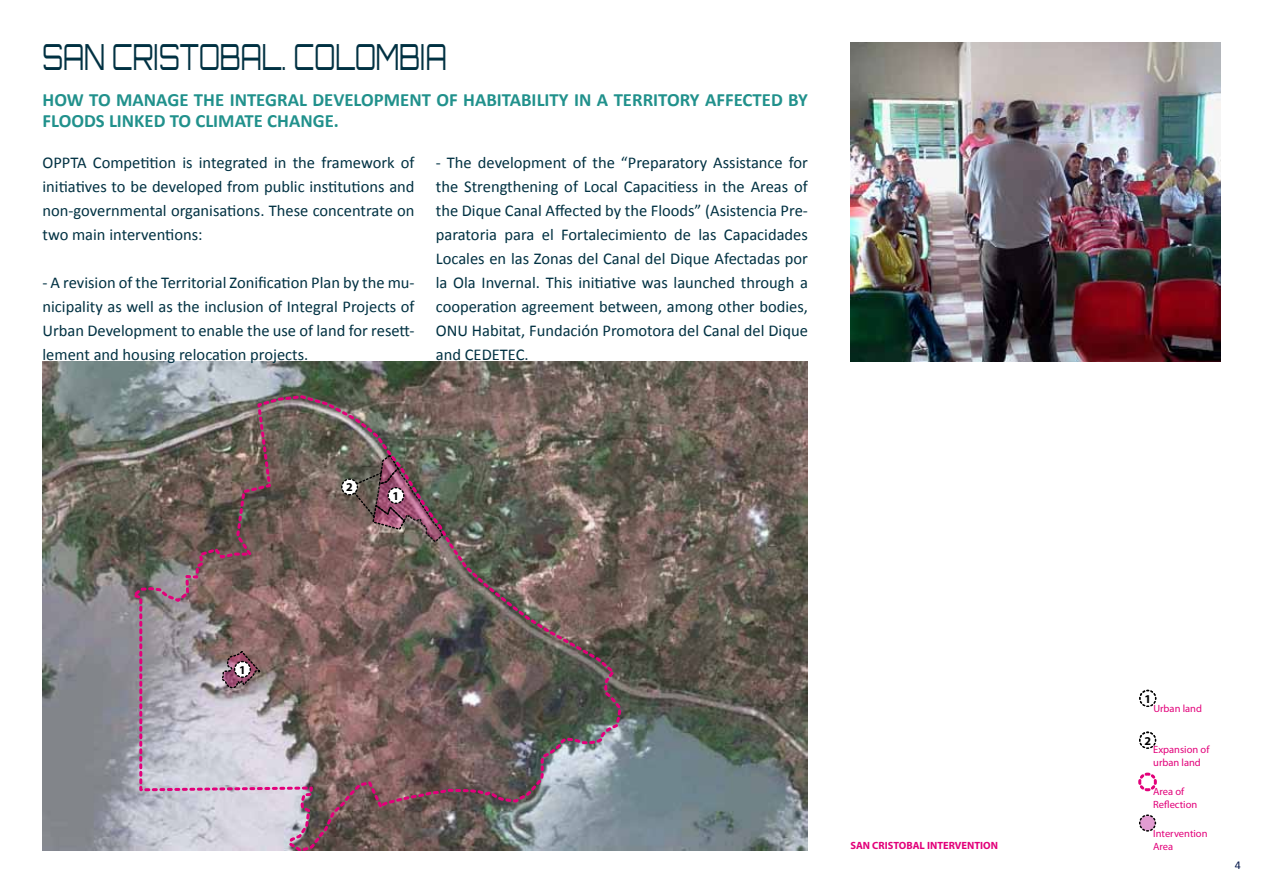
<style>
.page{position:relative;width:1263px;height:893px;background:#fff}
.page>*{position:absolute;margin:0;border:0;box-sizing:border-box;transform-origin:0 0}
.t1{font:36px "Orbitron";color:#003142;scale:.7 1}
.t2{font:700 18.75px/21px "Calibri";color:#21918c}
.t3{font:16.5px/24px "Calibri";color:#003142;text-align:justify}
.t4{font:700 12px "Myriad Pro";color:#000}
.t5{font:12px "Calibri";color:#001448}
.t6{font:10.5px/12.6px "Myriad Pro";color:#e2007a}
.t7{font:700 10.5px "Myriad Pro";color:#e2007a}
</style>
<div class="page">
<svg style="left:1138px;top:772px;width:19px;height:20px"></svg>
<svg style="left:1139px;top:814px;width:18px;height:18px"></svg>
<img style="left:850px;top:43px;width:370px;height:318px">
<img style="left:43px;top:361px;width:765px;height:489px">
<img style="left:128px;top:394px;width:495px;height:456px">
<svg style="left:1139px;top:731px;width:18px;height:18px"></svg>
<svg style="left:1139px;top:689px;width:18px;height:18px"></svg>
<svg style="left:221px;top:650px;width:42px;height:39px;background:#93727c"></svg>
<img style="left:340px;top:454px;width:104px;height:91px">
<h1 class="t1" style="left:43px;top:33px;width:579px">SAN CRISTOBAL. COLOMBIA</h1>
<p class="t2" style="left:43px;top:89px;width:767px">HOW TO MANAGE THE INTEGRAL DEVELOPMENT OF HABITABILITY IN A TERRITORY AFFECTED BY<br>FLOODS LINKED TO CLIMATE CHANGE.</p>
<p class="t3" style="left:43px;top:150px;width:374px">OPPTA Competition is integrated in the framework of initiatives to be developed from public institutions and non-governmental organisations. These concentrate on two main interventions:</p>
<p class="t3" style="left:43px;top:270px;width:374px">- A revision of the Territorial Zonification Plan by the mu&shy;nicipality as well as the inclusion of Integral Projects of Urban Development to enable the use of land for resett&shy;lement and housing relocation projects.</p>
<p class="t3" style="left:436px;top:150px;width:374px">- The development of the “Preparatory Assistance for the Strengthening of Local Capacitiess in the Areas of the Dique Canal Affected by the Floods” (Asistencia Pre&shy;paratoria para el Fortalecimiento de las Capacidades Locales en las Zonas del Canal del Dique Afectadas por la Ola Invernal. This initiative was launched through a cooperation agreement between, among other bodies, ONU Habitat, Fundación Promotora del Canal del Dique and CEDETEC.</p>
<p class="t4" style="left:239px;top:662px;width:8px">1</p>
<p class="t4" style="left:346px;top:480px;width:8px">2</p>
<p class="t4" style="left:393px;top:488px;width:8px">1</p>
<p class="t7" style="left:850px;top:838px;width:149px">SAN CRISTOBAL INTERVENTION</p>
<p class="t4" style="left:1144px;top:691px;width:8px">1</p>
<p class="t6" style="left:1153px;top:702px;width:50px">Urban land</p>
<p class="t4" style="left:1144px;top:733px;width:8px">2</p>
<p class="t6" style="left:1153px;top:743px;width:58px">Expansion of urban land</p>
<p class="t6" style="left:1153px;top:785px;width:46px">Area of<br>Reflection</p>
<p class="t6" style="left:1153px;top:827px;width:56px">Intervention<br>Area</p>
<p class="t5" style="left:1235px;top:858px;width:8px">4</p>
</div>
